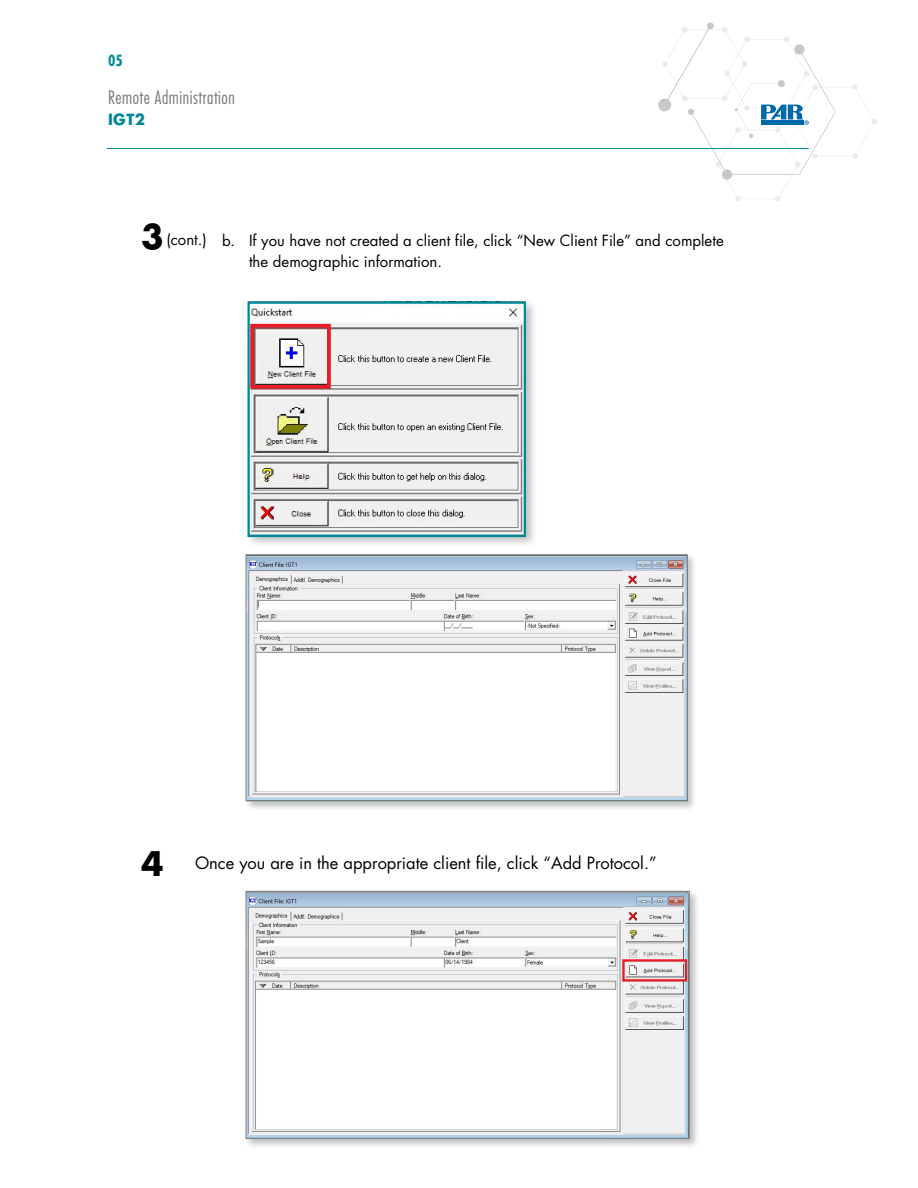
<style>
.page{position:relative;width:918px;height:1188px;background:#fff}
.page>*{position:absolute;margin:0;border:0;box-sizing:border-box;transform-origin:0 0}
.t1{font:700 33px "Futura Std";color:#000}
.t2{font:300 condensed 18px "Futura Std";letter-spacing:.03em;color:#77787b}
.t3{font:16.5px "Futura Std";color:#000}
.t4{font:15px/21px "Futura Std";color:#000}
.t5{font:700 15px "Futura Std";color:#008996}
.t6{font:700 condensed 15px "Futura Std";color:#008996}
.s1{font-weight:700;font-size:33px}
</style>
<div class="page">
<svg style="left:658px;top:98px;width:13px;height:13px"></svg>
<div style="left:707px;top:23px;width:7px;height:6px;background:#c7c8ca;border-radius:50%"></div>
<hr style="left:107px;top:148px;width:702px;height:1px;background:#008f9c">
<svg style="left:662px;top:26px;width:215px;height:176px"></svg>
<div style="left:244px;top:553px;width:454px;height:258px;background:#000;opacity:.25"></div>
<img style="left:248px;top:556px;width:438px;height:243px">
<div style="left:246px;top:554px;width:442px;height:247px;border:1px solid #808285"></div>
<div style="left:246px;top:299px;width:292px;height:250px;background:#000;opacity:.25"></div>
<img style="left:251px;top:304px;width:272px;height:230px">
<div style="left:248px;top:301px;width:278px;height:236px;border:2px solid #008996"></div>
<div style="left:244px;top:889px;width:456px;height:260px;background:#000;opacity:.25"></div>
<img style="left:248px;top:893px;width:440px;height:244px">
<div style="left:246px;top:891px;width:444px;height:248px;border:1px solid #808285"></div>
<p class="t6" style="left:108px;top:52px;width:16px">05</p>
<p class="t2" style="left:108px;top:87px;width:128px">Remote Administration</p>
<p class="t5" style="left:108px;top:109px;width:39px">IGT2</p>
<h1 class="t1" style="left:141px;top:215px;width:24px">3</h1>
<p class="t4" style="left:249px;top:231px;width:476px;text-indent:-27px">b. If you have not created a client file, click “New Client File” and complete the demographic information.</p>
<p class="t4" style="left:166px;top:229px;width:42px">(cont.)</p>
<p class="t3" style="left:141px;top:852px;width:517px"><span class="s1">4</span> Once you are in the appropriate client file, click “Add Protocol.”</p>
</div>
